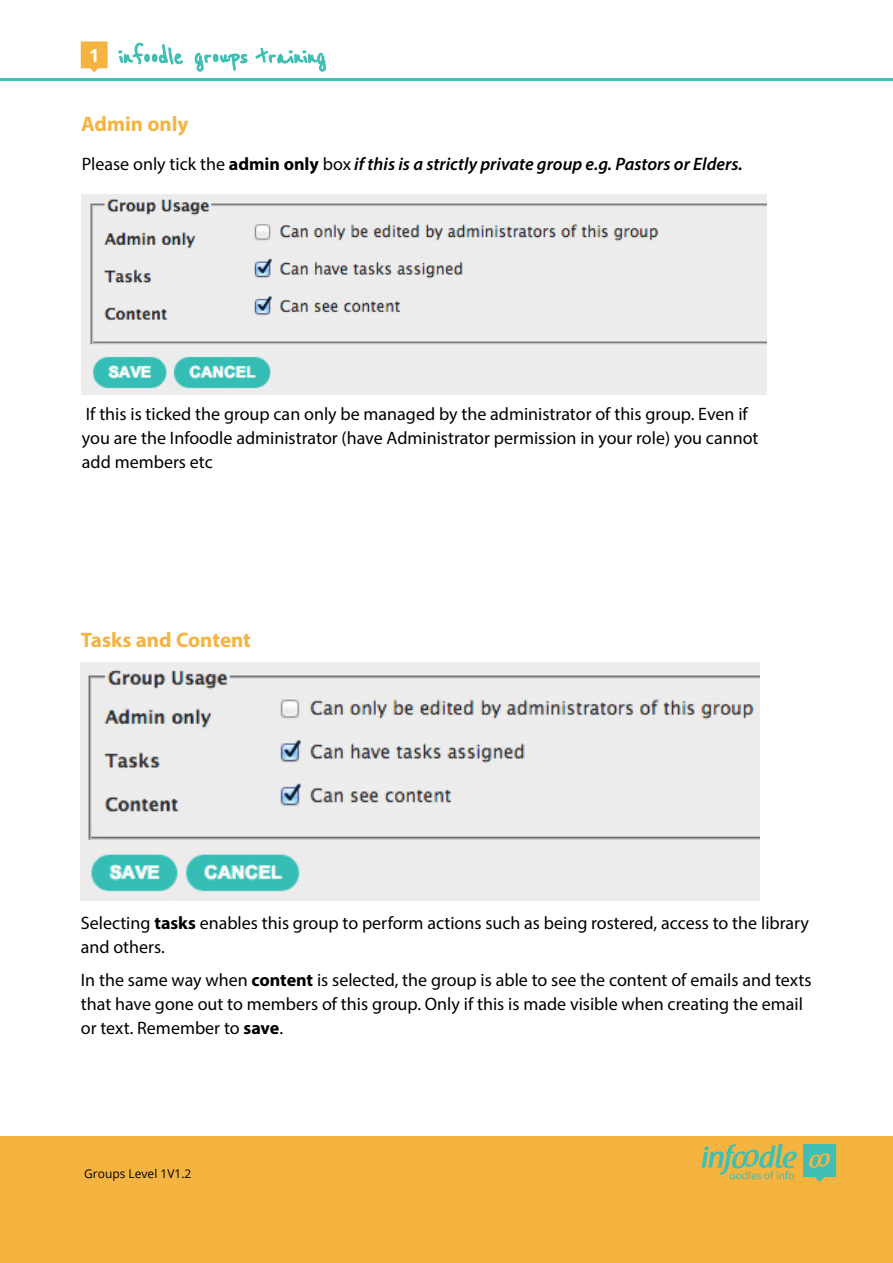
<style>
.page{position:relative;width:893px;height:1263px;background:#fff}
.page>*{position:absolute;margin:0;border:0;box-sizing:border-box;transform-origin:0 0}
.t1{font:700 21px "Myriad Pro";color:#f5b340}
.t2{font:18px/24px "Myriad Pro";color:#000}
.t3{font:italic 600 18px "Myriad Pro";color:#000}
.t4{font:12px "Open Sans";color:#000}
.s1{font-weight:400;font-style:normal}
.s2{font-weight:700;font-style:normal}
.s3{font-weight:700}
</style>
<div class="page">
<div style="left:0;top:1136px;width:893px;height:127px;background:#f5b340"></div>
<svg style="left:701px;top:1144px;width:96px;height:35px"></svg>
<svg style="left:803px;top:1144px;width:33px;height:38px"></svg>
<svg style="left:118px;top:42px;width:66px;height:23px"></svg>
<svg style="left:194px;top:47px;width:133px;height:25px"></svg>
<svg style="left:81px;top:41px;width:27px;height:31px"></svg>
<hr style="left:0;top:78px;width:893px;height:3px;background:#40bfb5">
<img style="left:81px;top:195px;width:686px;height:199px">
<img style="left:81px;top:662px;width:678px;height:239px">
<p class="t1" style="left:81px;top:110px;width:109px">Admin only</p>
<p class="t3" style="left:82px;top:153px;width:662px"><span class="s1">Please only tick the</span> <span class="s2">admin only</span> <span class="s1">box</span> if this is a strictly private group e.g. Pastors or Elders.</p>
<p class="t2" style="left:82px;top:402px;width:678px">If this is ticked the group can only be managed by the administrator of this group. Even if you are the Infoodle administrator (have Administrator permission in your role) you cannot add members etc</p>
<p class="t1" style="left:81px;top:626px;width:172px">Tasks and Content</p>
<p class="t2" style="left:81px;top:911px;width:730px">Selecting <span class="s3">tasks</span> enables this group to perform actions such as being rostered, access to the library and others.</p>
<p class="t2" style="left:81px;top:967px;width:732px">In the same way when <span class="s3">content</span> is selected, the group is able to see the content of emails and texts that have gone out to members of this group. Only if this is made visible when creating the email or text. Remember to <span class="s3">save</span>.</p>
<p class="t4" style="left:84px;top:1165px;width:109px">Groups Level 1V1.2</p>
</div>
